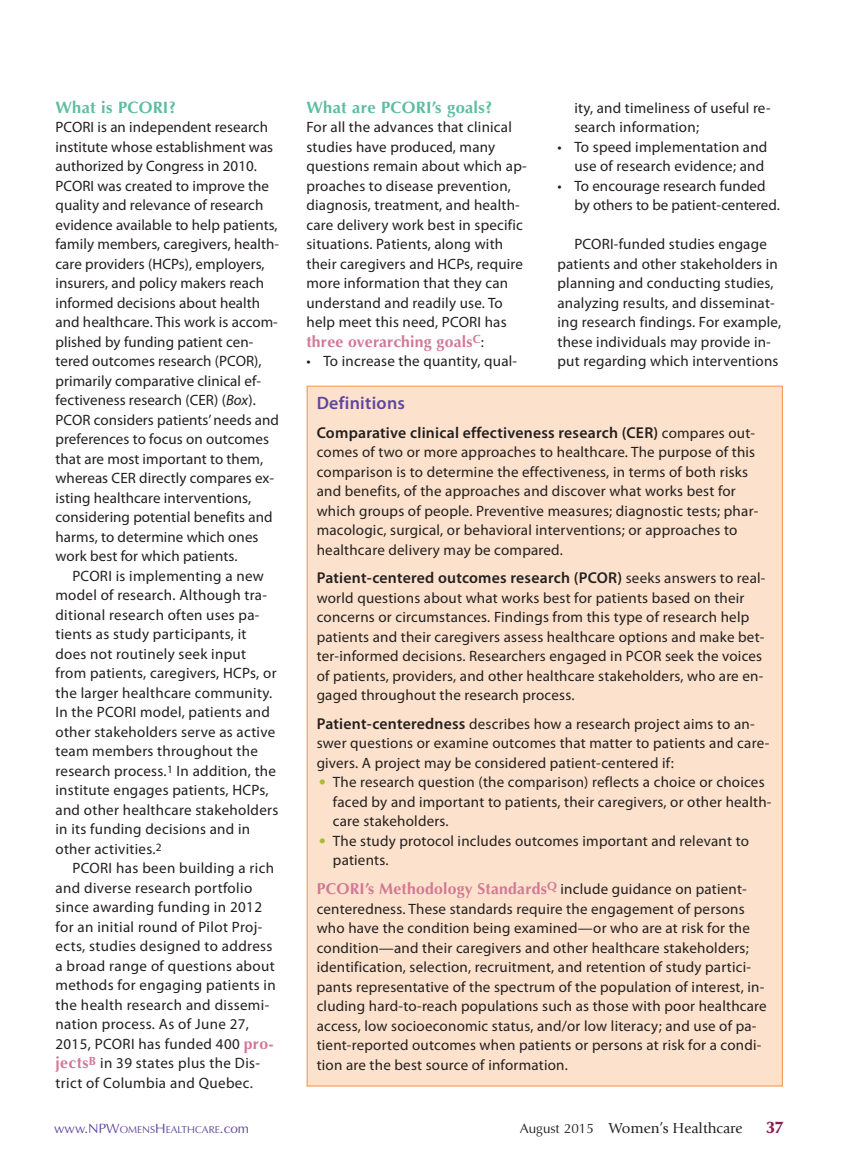
<style>
.page{position:relative;width:864px;height:1175px;background:#fff}
.page>*{position:absolute;margin:0;border:0;box-sizing:border-box;transform-origin:0 0}
.t1{font:600 18px "Myriad Pro";letter-spacing:.015em;color:#60479d}
.t2{font:700 16.5px "Optima";letter-spacing:.015em;color:#5dbda0}
.t3{font:900 16.5px "Optima";color:#862155}
.t4{font:600 15.75px "Myriad Pro";letter-spacing:.015em;color:#231f20}
.t5{font:700 15.75px "Optima";letter-spacing:.015em;color:#d37796}
.t6{font:15px/19.5px "Myriad Pro";letter-spacing:.015em;color:#231f20}
.t7{font:15px "Giovanni";color:#231f20}
.t8{font:10.2px "Optima";color:#60479d}
.s1{font-style:italic}
.s2{font-family:"Optima";font-weight:700;font-size:15.75px;color:#d37796}
.s3{font-family:"Myriad Pro";font-weight:400;font-size:15px;color:#231f20}
.s4{font-weight:400;font-size:15px}
.s5{font-weight:600;font-size:15.75px}
.s6{font-family:"Futura";font-weight:800;font-size:13.5px;color:#acbb37}
.s7{font-size:13.5px}
.s8{font-family:"Optima";font-size:13.5px}
</style>
<div class="page">
<div style="left:308px;top:387px;width:474px;height:698px;background:#fce2cc"></div>
<p class="t2" style="left:56px;top:97px;width:122px">What is PCORI?</p>
<p class="t6" style="left:56px;top:118px;width:225px">PCORI is an independent research institute whose establishment was authorized by Congress in 2010.<br>PCORI was created to improve the quality and relevance of research evidence available to help patients, family members, caregivers, health&shy;care providers (HCPs), employers, insurers, and policy makers reach informed decisions about health and healthcare. This work is accom&shy;plished by funding patient cen&shy;tered outcomes research (PCOR), primarily comparative clinical ef&shy;fectiveness research (CER) (<span class="s1">Box</span>).<br>PCOR considers patients’ needs and preferences to focus on outcomes that are most important to them, whereas CER directly compares ex&shy;isting healthcare interventions, considering potential benefits and harms, to determine which ones work best for which patients.</p>
<p class="t6" style="left:55px;top:567px;width:224px;text-indent:17px">PCORI is implementing a new model of research. Although tra&shy;ditional research often uses pa&shy;tients as study participants, it does not routinely seek input from patients, caregivers, HCPs, or the larger healthcare community.<br>In the PCORI model, patients and other stakeholders serve as active team members throughout the research process.<sup>1</sup> In addition, the institute engages patients, HCPs, and other healthcare stakeholders in its funding decisions and in other activities.<sup>2</sup></p>
<p class="t6" style="left:56px;top:859px;width:222px;text-indent:17px">PCORI has been building a rich and diverse research portfolio since awarding funding in 2012 for an initial round of Pilot Proj&shy;ects, studies designed to address a broad range of questions about methods for engaging patients in the health research and dissemi&shy;nation process. As of June 27,<br>2015, PCORI has funded 400 <span class="s2">pro&shy;jects</span><sup>B</sup> in 39 states plus the Dis&shy;trict of Columbia and Quebec.</p>
<p class="t2" style="left:307px;top:97px;width:187px">What are PCORI’s goals?</p>
<p class="t6" style="left:307px;top:118px;width:222px">For all the advances that clinical studies have produced, many questions remain about which ap&shy;proaches to disease prevention, diagnosis, treatment, and health&shy;care delivery work best in specific situations. Patients, along with their caregivers and HCPs, require more information that they can understand and readily use. To help meet this need, PCORI has</p>
<p class="t5" style="left:307px;top:332px;width:179px">three overarching goals<sup>C</sup><span class="s3">:</span></p>
<p class="t6" style="left:307px;top:352px;width:212px">• To increase the quantity, qual-</p>
<p class="t6" style="left:574px;top:99px;width:198px">ity, and timeliness of useful re&shy;search information;</p>
<p class="t6" style="left:558px;top:138px;width:211px;text-align:right">• To speed implementation and use of research evidence; and</p>
<p class="t6" style="left:574px;top:177px;width:207px;text-indent:-17px">• To encourage research funded by others to be patient-centered.</p>
<p class="t6" style="left:558px;top:235px;width:225px;text-indent:17px">PCORI-funded studies engage patients and other stakeholders in planning and conducting studies, analyzing results, and disseminat&shy;ing research findings. For example, these individuals may provide in&shy;put regarding which interventions</p>
<p class="t1" style="left:317px;top:396px;width:90px">Definitions</p>
<p class="t4" style="left:317px;top:426px;width:440px">Comparative clinical effectiveness research (CER) <span class="s4">compares out-</span></p>
<p class="t6" style="left:317px;top:444px;width:443px">comes of two or more approaches to healthcare. The purpose of this comparison is to determine the effectiveness, in terms of both risks and benefits, of the approaches and discover what works best for which groups of people. Preventive measures; diagnostic tests; phar&shy;macologic, surgical, or behavioral interventions; or approaches to healthcare delivery may be compared.</p>
<p class="t4" style="left:317px;top:572px;width:450px">Patient-centered outcomes research (PCOR) <span class="s4">seeks answers to real-</span></p>
<p class="t6" style="left:317px;top:589px;width:449px">world questions about what works best for patients based on their concerns or circumstances. Findings from this type of research help patients and their caregivers assess healthcare options and make bet&shy;ter-informed decisions. Researchers engaged in PCOR seek the voices of patients, providers, and other healthcare stakeholders, who are en&shy;gaged throughout the research process.</p>
<p class="t6" style="left:317px;top:715px;width:454px"><span class="s5">Patient-centeredness</span> describes how a research project aims to an&shy;swer questions or examine outcomes that matter to patients and care&shy;givers. A project may be considered patient-centered if:</p>
<p class="t6" style="left:333px;top:774px;width:440px;text-indent:-16px"><span class="s6">•</span> The research question (the comparison) reflects a choice or choices faced by and important to patients, their caregivers, or other health&shy;care stakeholders.</p>
<p class="t6" style="left:333px;top:832px;width:418px;text-indent:-16px"><span class="s6">•</span> The study protocol includes outcomes important and relevant to patients.</p>
<p class="t5" style="left:317px;top:879px;width:432px">PCORI’s Methodology Standards<sup>Q</sup> <span class="s3">include guidance on patient-</span></p>
<p class="t6" style="left:317px;top:900px;width:452px">centeredness. These standards require the engagement of persons who have the condition being examined—or who are at risk for the condition—and their caregivers and other healthcare stakeholders; identification, selection, recruitment, and retention of study partici&shy;pants representative of the spectrum of the population of interest, in&shy;cluding hard-to-reach populations such as those with poor healthcare access, low socioeconomic status, and/or low literacy; and use of pa&shy;tient-reported outcomes when patients or persons at risk for a condi&shy;tion are the best source of information.</p>
<p class="t8" style="left:54px;top:1123px;width:197px"><span class="s7">www.NPW</span>OMENS<span class="s7">H</span>EALTHCARE<span class="s7">.com</span></p>
<p class="t7" style="left:520px;top:1122px;width:224px"><span class="s8">August 2015</span> Women’s Healthcare</p>
<p class="t3" style="left:766px;top:1121px;width:18px">37</p>
</div>
